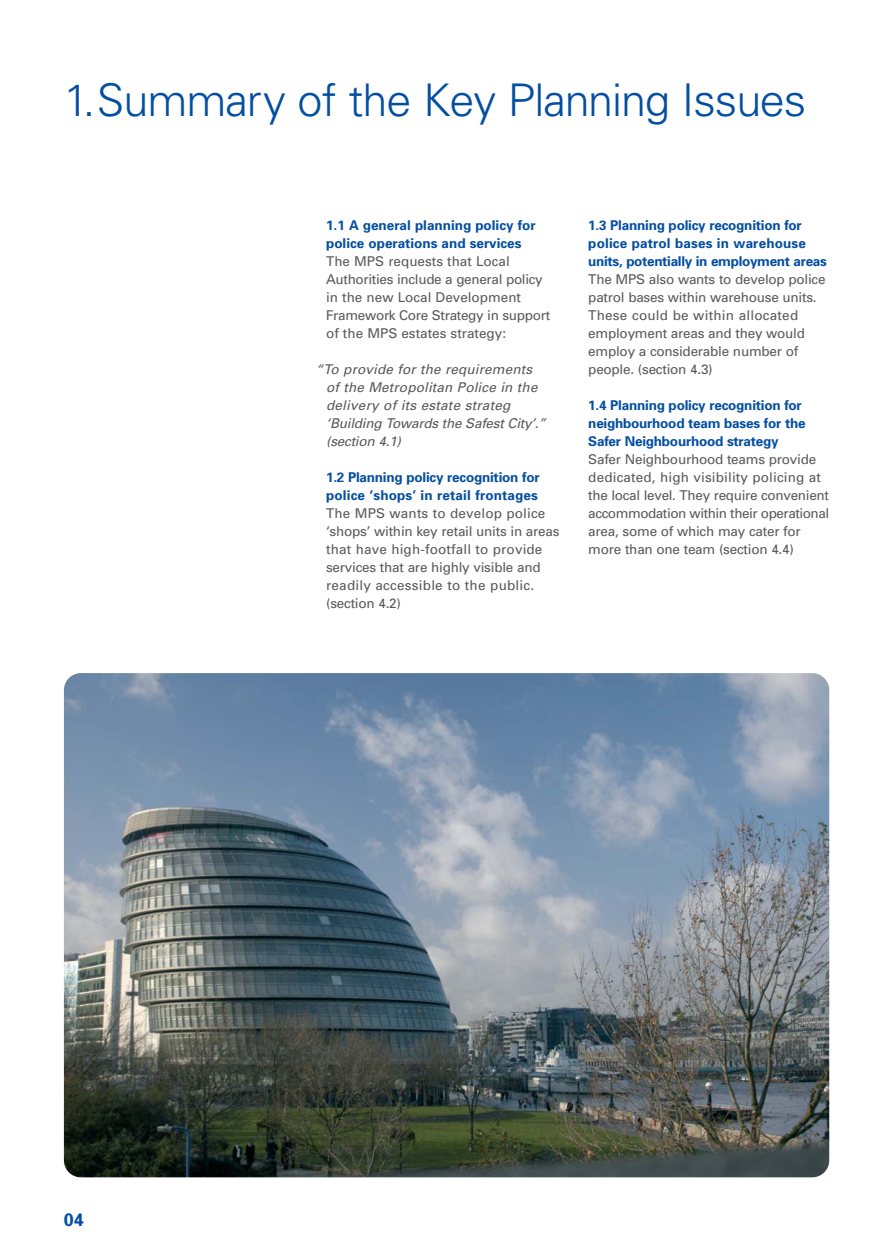
<style>
.page{position:relative;width:892px;height:1259px;background:#fff}
.page>*{position:absolute;margin:0;border:0;box-sizing:border-box;transform-origin:0 0}
.t1{font:300 45px "Univers";letter-spacing:-.02em;color:#034ea2}
.t2{font:700 18px "Univers";color:#034ea2}
.t3{font:13.5px/18px "Univers";letter-spacing:-.015em;color:#58595b}
.t4{font:700 13.5px/18px "Univers";letter-spacing:-.015em;color:#034ea2}
.t5{font:13.5px/18px "Univers";letter-spacing:.01em;color:#58595b}
.t6{font:italic 13.5px/18px "Univers";color:#58595b}
</style>
<div class="page">
<img style="left:63px;top:673px;width:767px;height:505px">
<h1 class="t1" style="left:64px;top:84px;width:744px">1.Summary of the Key Planning Issues</h1>
<p class="t4" style="left:326px;top:217px;width:211px">1.1 A general planning policy for police operations and services</p>
<p class="t3" style="left:326px;top:253px;width:226px">The MPS requests that Local<br>Authorities include a general policy in the new Local Development<br>Framework Core Strategy in support of the MPS estates strategy:</p>
<p class="t6" style="left:326px;top:361px;width:224px;text-indent:-10px">“To provide for the requirements of the Metropolitan Police in the delivery of its estate strateg ‘Building Towards the Safest City’.” (section 4.1)</p>
<p class="t4" style="left:326px;top:469px;width:215px">1.2 Planning policy recognition for police ‘shops’ in retail frontages</p>
<p class="t5" style="left:326px;top:505px;width:235px">The MPS wants to develop police ‘shops’ within key retail units in areas that have high-footfall to provide services that are highly visible and readily accessible to the public. (section 4.2)</p>
<p class="t4" style="left:588px;top:217px;width:240px">1.3 Planning policy recognition for police patrol bases in warehouse units, potentially in employment areas</p>
<p class="t3" style="left:588px;top:271px;width:239px">The MPS also wants to develop police patrol bases within warehouse units.<br>These could be within allocated employment areas and they would employ a considerable number of people. (section 4.3)</p>
<p class="t4" style="left:588px;top:397px;width:219px">1.4 Planning policy recognition for neighbourhood team bases for the<br>Safer Neighbourhood strategy</p>
<p class="t3" style="left:588px;top:451px;width:242px">Safer Neighbourhood teams provide dedicated, high visibility policing at the local level. They require convenient accommodation within their operational area, some of which may cater for more than one team (section 4.4)</p>
<h2 class="t2" style="left:64px;top:1212px;width:22px">04</h2>
</div>
